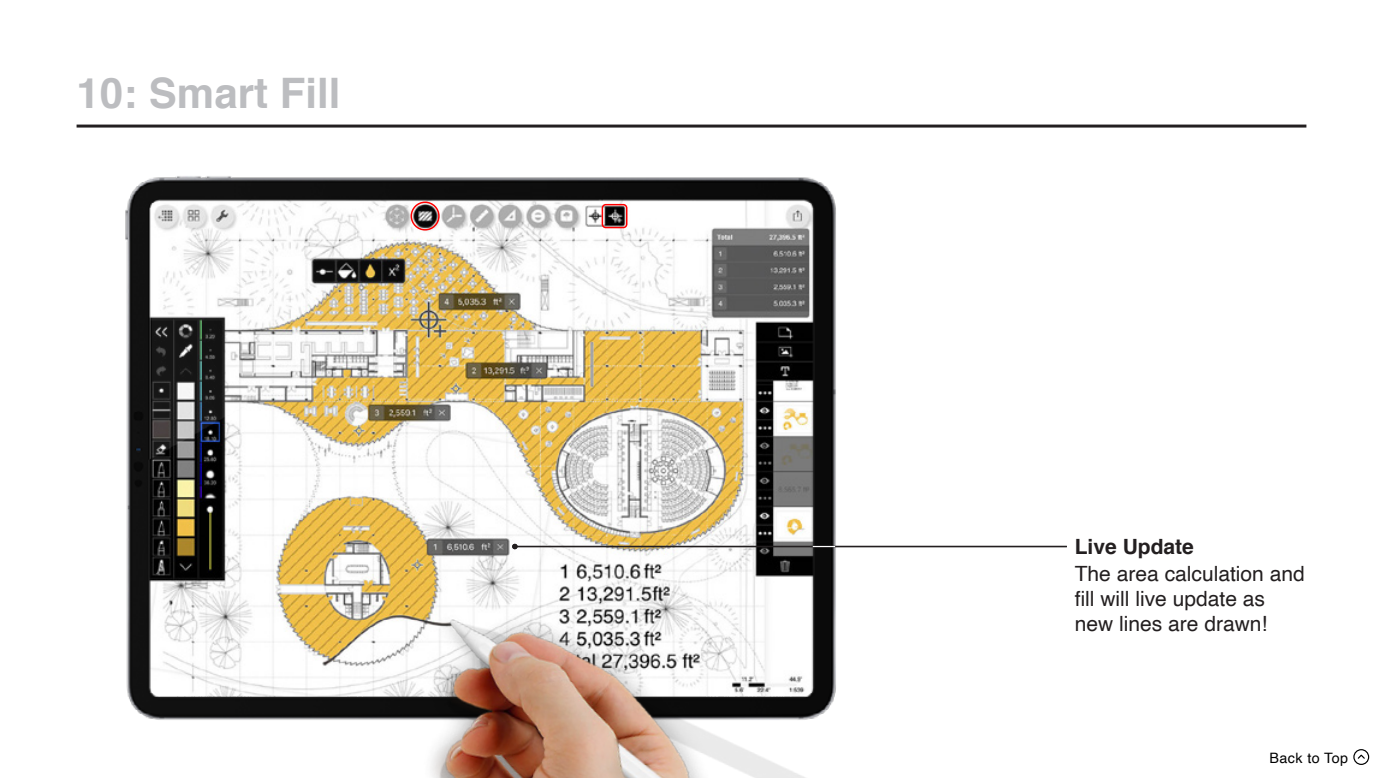
<style>
.page{position:relative;width:1383px;height:778px;background:#fff}
.page>*{position:absolute;margin:0;border:0;box-sizing:border-box;transform-origin:0 0}
.Chapter_Page{font:700 42px "Helvetica";color:#bcbdc0}
.Directions_Text{font:21px/25.2px "Helvetica";color:#231f20}
.Directions_Title{font:700 21px "Helvetica";color:#231f20}
.t1{font:14.4px "Helvetica";letter-spacing:.03em;color:#000}
</style>
<div class="page">
<img style="left:76px;top:124px;width:904px;height:596px">
<hr style="left:77px;top:125px;width:1229px;height:3px;background:#231f20">
<hr style="left:515px;top:546px;width:551px;height:1px;background:#231f20">
<hr style="left:515px;top:545px;width:551px;height:1px;background:#231f20">
<svg style="left:512px;top:544px;width:5px;height:5px"></svg>
<div style="left:410px;top:201px;width:29px;height:29px;border:2px solid #f00;border-radius:50%"></div>
<div style="left:601px;top:204px;width:26px;height:24px;border:2px solid #f00;border-radius:3px"></div>
<svg style="left:813px;top:546px;width:21px;height:1px"></svg>
<img style="left:391px;top:571px;width:472px;height:207px">
<svg style="left:1357px;top:754px;width:8px;height:5px"></svg>
<div style="left:1353px;top:749px;width:16px;height:16px;border:1px solid #000;border-radius:50%"></div>
<p class="Chapter_Page" style="left:77px;top:59px;width:265px">10: Smart Fill</p>
<p class="Directions_Title" style="left:1074px;top:529px;width:121px">Live Update</p>
<p class="Directions_Text" style="left:1074px;top:561px;width:231px">The area calculation and fill will live update as new lines are drawn!</p>
<p class="t1" style="left:1269px;top:746px;width:80px">Back to Top</p>
</div>
